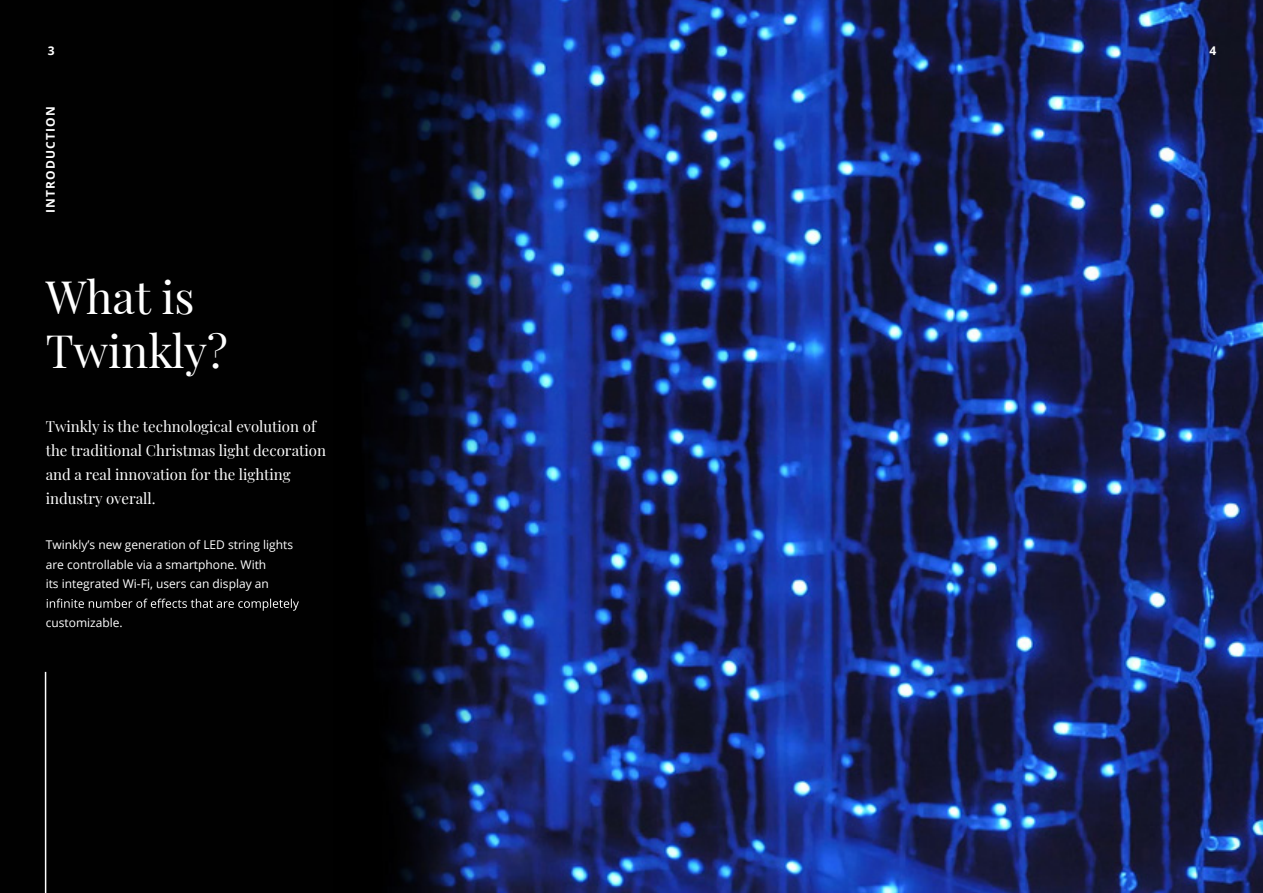
<style>
.page{position:relative;width:1263px;height:893px;background:#010101}
.page>*{position:absolute;margin:0;border:0;box-sizing:border-box;transform-origin:0 0}
.t1{font:45px/54px "Playfair Display";color:#fff}
.t2{font:15px/24px "Playfair Display";color:#fff}
.t3{font:12px/19.5px "Open Sans";color:#fff}
.t4{font:700 12px "Open Sans";letter-spacing:.1em;color:#fff}
</style>
<div class="page">
<img style="left:363px;top:0;width:900px;height:893px">
<svg style="left:47px;top:599px;width:252px;height:12px"></svg>
<hr style="left:45px;top:672px;width:1px;height:221px;background:#fff">
<p class="t4" style="left:48px;top:42px;width:8px">3</p>
<p class="t4" style="left:1209px;top:42px;width:8px">4</p>
<p class="t4" style="left:42px;top:213px;width:109px;rotate:-90deg">INTRODUCTION</p>
<h1 class="t1" style="left:46px;top:267px;width:184px">What is<br>Twinkly?</h1>
<p class="t2" style="left:46px;top:413px;width:282px">Twinkly is the technological evolution of the traditional Christmas light decoration and a real innovation for the lighting industry overall.</p>
<p class="t3" style="left:46px;top:535px;width:249px">Twinkly’s new generation of LED string lights are controllable via a smartphone. With<br>its integrated Wi-Fi, users can display an</p>
<p class="t3" style="left:46px;top:613px;width:79px">customizable.</p>
</div>
